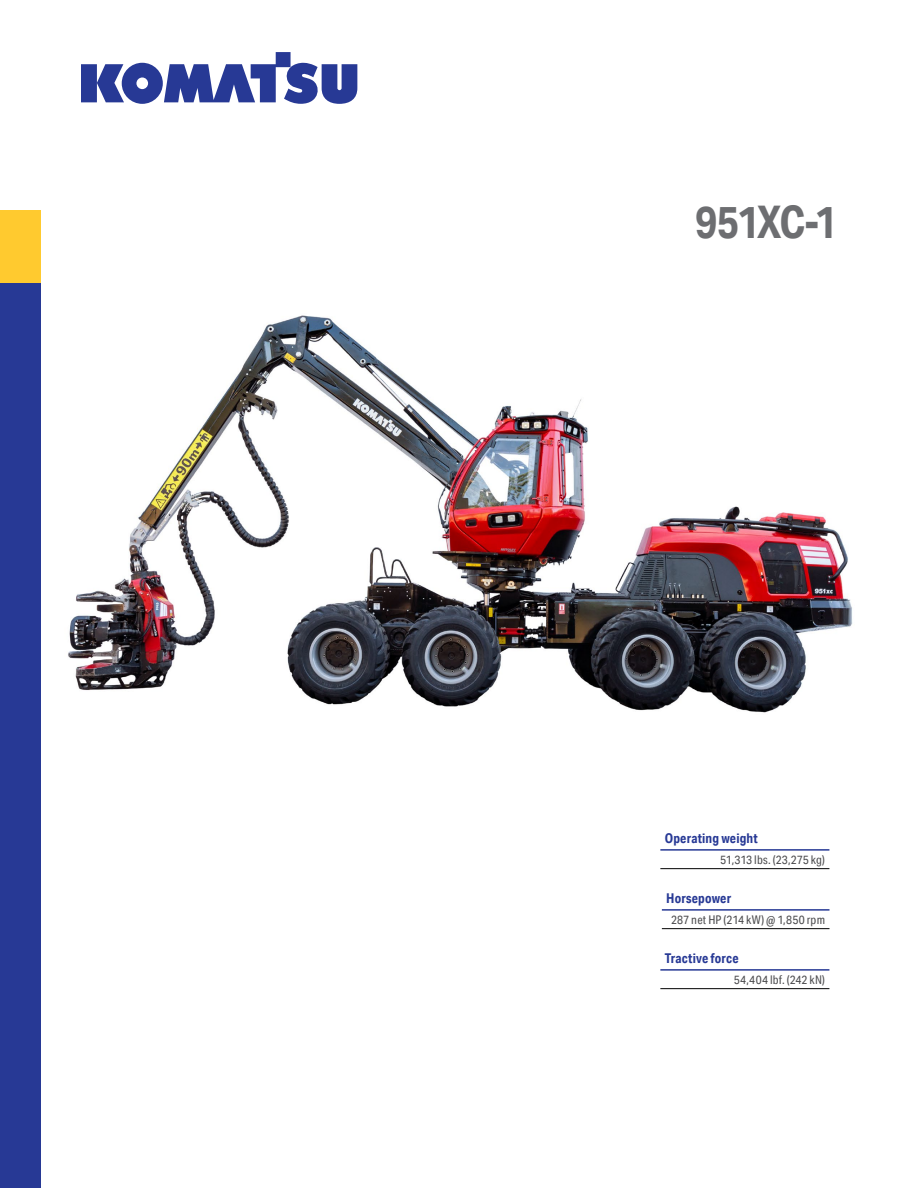
<style>
.page{position:relative;width:918px;height:1188px;background:#fff}
.page>*{position:absolute;margin:0;border:0;box-sizing:border-box;transform-origin:0 0}
.t1{font:700 45px "Aktiv Grotesk Cd";letter-spacing:-.045em;color:#6d6e71}
.t2{font:700 13.5px "Aktiv Grotesk Cd";letter-spacing:.015em;color:#273995}
.t3{font:12px "Aktiv Grotesk Cd";letter-spacing:.015em;color:#4d4d4f}
</style>
<div class="page">
<img style="left:68px;top:315px;width:785px;height:398px">
<hr style="left:660px;top:868px;width:169px;height:1px;background:#000">
<hr style="left:660px;top:849px;width:169px;height:2px;background:#273995">
<hr style="left:662px;top:928px;width:168px;height:1px;background:#000">
<hr style="left:662px;top:909px;width:168px;height:2px;background:#273995">
<hr style="left:660px;top:988px;width:169px;height:1px;background:#000">
<hr style="left:660px;top:969px;width:169px;height:2px;background:#273995">
<div style="left:0;top:282px;width:41px;height:906px;background:#273995"></div>
<div style="left:0;top:210px;width:41px;height:72px;background:#ffca2f"></div>
<svg style="left:81px;top:52px;width:276px;height:52px"></svg>
<h1 class="t1" style="left:695px;top:194px;width:143px">951XC-1</h1>
<p class="t2" style="left:665px;top:830px;width:94px">Operating weight</p>
<p class="t3" style="left:720px;top:852px;width:106px">51,313 lbs. (23,275 kg)</p>
<p class="t2" style="left:666px;top:890px;width:66px">Horsepower</p>
<p class="t3" style="left:671px;top:912px;width:156px">287 net HP (214 kW) @ 1,850 rpm</p>
<p class="t2" style="left:665px;top:950px;width:75px">Tractive force</p>
<p class="t3" style="left:734px;top:972px;width:93px">54,404 lbf. (242 kN)</p>
</div>
